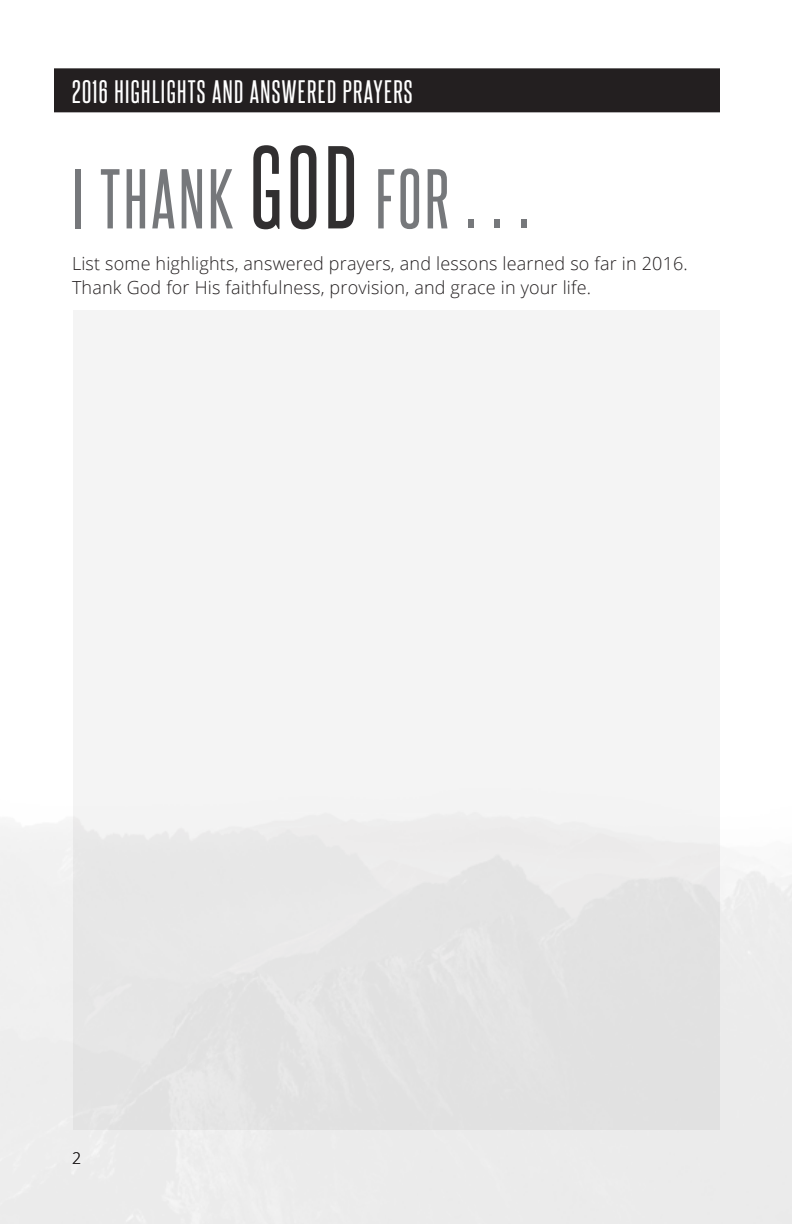
<style>
.page{position:relative;width:792px;height:1224px;background:#fff}
.page>*{position:absolute;margin:0;border:0;box-sizing:border-box;transform-origin:0 0}
.t1{font:72px "Steelfish Rg";letter-spacing:.05em;color:#76787b}
.heading_04b{font:28px "Steelfish Rg";letter-spacing:.05em;color:#fff}
.body_text_03{font:300 18px/24px "Open Sans";letter-spacing:.01em;color:#231f20}
.page_num_left{font:300 16px "Open Sans";color:#231f20}
.s1{font-size:100px;color:#312f30}
</style>
<div class="page">
<div style="left:73px;top:310px;width:647px;height:820px;background:linear-gradient(to right,#efefef,#eee)"></div>
<div style="left:54px;top:68px;width:666px;height:44px;background:#231f20"></div>
<p class="heading_04b" style="left:72px;top:74px;width:342px">2016 HIGHLIGHTS AND ANSWERED PRAYERS</p>
<p class="t1" style="left:72px;top:155px;width:458px">I THANK <span class="s1">GOD</span> FOR . . .</p>
<p class="body_text_03" style="left:72px;top:251px;width:617px">List some highlights, answered prayers, and lessons learned so far in 2016.<br>Thank God for His faithfulness, provision, and grace in your life.</p>
<p class="page_num_left" style="left:72px;top:1147px;width:11px">2</p>
</div>
